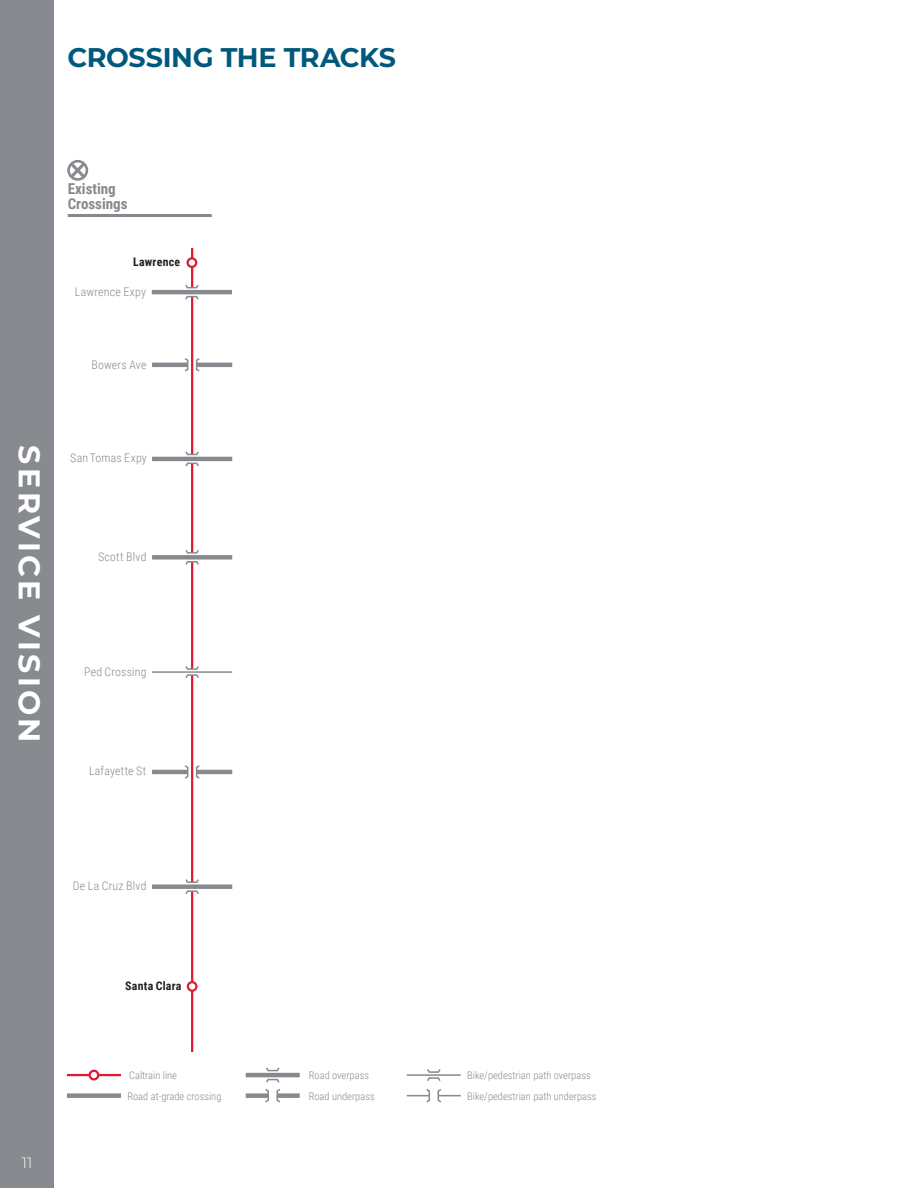
<style>
.page{position:relative;width:918px;height:1188px;background:#fff}
.page>*{position:absolute;margin:0;border:0;box-sizing:border-box;transform-origin:0 0}
.t1{font:700 30px "Montserrat";letter-spacing:.11em;color:#fff}
.CBP_CIA_H2{font:700 27px "Montserrat";letter-spacing:-.015em;color:#00597d}
.CBP_CIA_H3{font:700 15px/15px "Roboto Condensed";color:#868a8e}
.t2{font:300 15px "Montserrat";color:#fff}
.t3{font:300 11.85px "Roboto Condensed";letter-spacing:.015em;color:#868a8e}
.t4{font:700 11.85px "Roboto Condensed";letter-spacing:.02em;color:#231f20}
.CBP_CIA_LegendText{font:300 10.5px "Roboto Condensed";color:#868a8e}
</style>
<div class="page">
<hr style="left:152px;top:363px;width:80px;height:4px;background:#868a8e">
<svg style="left:189px;top:359px;width:6px;height:11px"></svg>
<svg style="left:183px;top:358px;width:6px;height:14px"></svg>
<svg style="left:195px;top:358px;width:6px;height:14px"></svg>
<hr style="left:152px;top:770px;width:80px;height:4px;background:#868a8e">
<svg style="left:189px;top:767px;width:6px;height:10px"></svg>
<svg style="left:195px;top:765px;width:6px;height:14px"></svg>
<svg style="left:183px;top:765px;width:6px;height:14px"></svg>
<hr style="left:191px;top:249px;width:2px;height:802px;background:#dc1a32">
<div style="left:188px;top:982px;width:8px;height:9px;background:#fff;border-radius:50%"></div>
<div style="left:187px;top:981px;width:11px;height:11px;border:2px solid #dc1a32;border-radius:50%"></div>
<div style="left:187px;top:454px;width:11px;height:9px;background:#e2e3e4"></div>
<svg style="left:185px;top:450px;width:14px;height:6px"></svg>
<svg style="left:185px;top:462px;width:14px;height:6px"></svg>
<hr style="left:152px;top:457px;width:80px;height:4px;background:#868a8e">
<div style="left:187px;top:553px;width:11px;height:9px;background:#fff"></div>
<svg style="left:185px;top:548px;width:14px;height:6px"></svg>
<svg style="left:185px;top:561px;width:14px;height:5px"></svg>
<div style="left:152px;top:555px;width:80px;height:5px;background:#868a8e"></div>
<svg style="left:185px;top:664px;width:14px;height:16px"></svg>
<hr style="left:152px;top:671px;width:80px;height:2px;background:#868a8e">
<div style="left:187px;top:882px;width:11px;height:9px;background:#fff"></div>
<svg style="left:185px;top:878px;width:14px;height:5px"></svg>
<svg style="left:185px;top:890px;width:14px;height:6px"></svg>
<div style="left:152px;top:884px;width:80px;height:5px;background:#868a8e"></div>
<svg style="left:187px;top:289px;width:10px;height:6px"></svg>
<svg style="left:185px;top:295px;width:14px;height:6px"></svg>
<svg style="left:185px;top:283px;width:14px;height:6px"></svg>
<hr style="left:152px;top:290px;width:80px;height:4px;background:#868a8e">
<div style="left:188px;top:258px;width:8px;height:9px;background:#fff;border-radius:50%"></div>
<div style="left:187px;top:257px;width:10px;height:11px;border:2px solid #dc1a32;border-radius:50%"></div>
<hr style="left:68px;top:214px;width:144px;height:3px;background:#868a8e">
<svg style="left:71px;top:164px;width:13px;height:13px"></svg>
<div style="left:67px;top:160px;width:21px;height:21px;border:3px solid #878a8f;border-radius:50%"></div>
<div style="left:246px;top:1093px;width:54px;height:5px;background:#868a8e"></div>
<hr style="left:407px;top:1095px;width:54px;height:1px;background:#868a8e">
<div style="left:67px;top:1093px;width:54px;height:5px;background:#868a8e"></div>
<svg style="left:263px;top:1067px;width:19px;height:36px"></svg>
<hr style="left:246px;top:1073px;width:54px;height:4px;background:#868a8e">
<svg style="left:425px;top:1069px;width:18px;height:34px"></svg>
<hr style="left:407px;top:1074px;width:54px;height:2px;background:#868a8e">
<hr style="left:67px;top:1074px;width:54px;height:2px;background:#dc1a32">
<div style="left:90px;top:1071px;width:8px;height:8px;background:#fff;border-radius:50%"></div>
<div style="left:89px;top:1070px;width:10px;height:10px;border:2px solid #dc1a32;border-radius:50%"></div>
<div style="left:0;top:0;width:54px;height:1188px;background:#878a8f"></div>
<p class="CBP_CIA_H2" style="left:68px;top:38px;width:330px">CROSSING THE TRACKS</p>
<p class="CBP_CIA_H3" style="left:68px;top:181px;width:61px">Existing<br>Crossings</p>
<p class="t4" style="left:133px;top:254px;width:49px">Lawrence</p>
<p class="t3" style="left:75px;top:283px;width:73px">Lawrence Expy</p>
<p class="t3" style="left:91px;top:356px;width:57px">Bowers Ave</p>
<h1 class="t1" style="left:51px;top:445px;width:299px;rotate:90deg">SERVICE VISION</h1>
<p class="t3" style="left:70px;top:450px;width:78px">San Tomas Expy</p>
<p class="t3" style="left:98px;top:548px;width:50px">Scott Blvd</p>
<p class="t3" style="left:84px;top:663px;width:64px">Ped Crossing</p>
<p class="t3" style="left:89px;top:763px;width:59px">Lafayette St</p>
<h3 class="t2" style="left:22px;top:1153px;width:12px">11</h3>
<p class="t3" style="left:73px;top:878px;width:75px">De La Cruz Blvd</p>
<p class="t4" style="left:125px;top:978px;width:58px">Santa Clara</p>
<p class="CBP_CIA_LegendText" style="left:129px;top:1068px;width:49px">Caltrain line</p>
<p class="CBP_CIA_LegendText" style="left:309px;top:1068px;width:62px">Road overpass</p>
<p class="CBP_CIA_LegendText" style="left:467px;top:1068px;width:125px">Bike/pedestrian path overpass</p>
<p class="CBP_CIA_LegendText" style="left:127px;top:1089px;width:96px">Road at-grade crossing</p>
<p class="CBP_CIA_LegendText" style="left:309px;top:1089px;width:67px">Road underpass</p>
<p class="CBP_CIA_LegendText" style="left:467px;top:1089px;width:131px">Bike/pedestrian path underpass</p>
</div>
